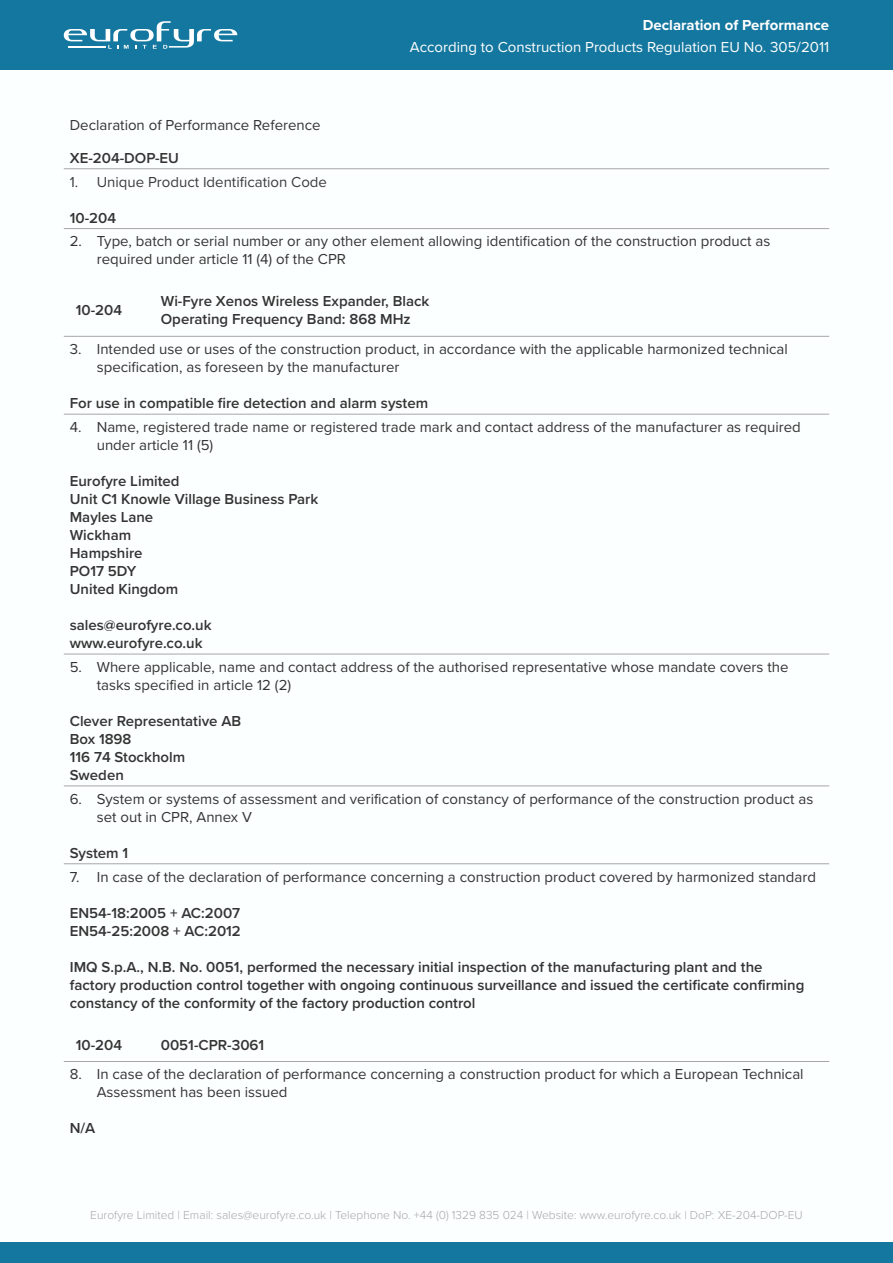
<style>
.page{position:relative;width:893px;height:1263px;background:#fff}
.page>*{position:absolute;margin:0;border:0;box-sizing:border-box;transform-origin:0 0}
.t1{font:15px/18px "Proxima Nova";color:#343434}
.Sub_Header{font:600 15px/18px "Proxima Nova";color:#343434}
.t2{font:15px "Proxima Nova";color:#fff}
.t3{font:15px "Proxima Nova";color:#3c3c3d}
.t4{font:700 15px "Proxima Nova";color:#fff}
.t5{font:300 12px "Proxima Nova";color:#a7a7a8}
</style>
<div class="page">
<div style="left:0;top:1242px;width:893px;height:21px;background:#14779f"></div>
<div style="left:0;top:0;width:893px;height:70px;background:#14779f"></div>
<svg style="left:64px;top:21px;width:173px;height:28px"></svg>
<hr style="left:64px;top:168px;width:765px;height:1px;background:#a7a7a8">
<hr style="left:64px;top:228px;width:765px;height:1px;background:#a7a7a8">
<hr style="left:64px;top:336px;width:765px;height:1px;background:#a7a7a8">
<hr style="left:64px;top:414px;width:765px;height:1px;background:#a7a7a8">
<hr style="left:64px;top:654px;width:765px;height:1px;background:#a7a7a8">
<hr style="left:64px;top:785px;width:765px;height:1px;background:#a7a7a8">
<hr style="left:64px;top:863px;width:765px;height:1px;background:#a7a7a8">
<hr style="left:64px;top:1061px;width:765px;height:1px;background:#a7a7a8">
<p class="t4" style="left:643px;top:14px;width:188px">Declaration of Performance</p>
<p class="t2" style="left:410px;top:36px;width:421px">According to Construction Products Regulation EU No. 305/2011</p>
<p class="t1" style="left:70px;top:116px;width:252px">Declaration of Performance Reference</p>
<p class="Sub_Header" style="left:70px;top:148px;width:111px">XE-204-DOP-EU</p>
<p class="t3" style="left:70px;top:170px;width:259px">1. Unique Product Identification Code</p>
<p class="Sub_Header" style="left:70px;top:208px;width:48px">10-204</p>
<p class="t1" style="left:97px;top:232px;width:675px;text-indent:-27px">2. Type, batch or serial number or any other element allowing identification of the construction product as required under article 11 (4) of the CPR</p>
<p class="Sub_Header" style="left:76px;top:301px;width:48px">10-204</p>
<p class="Sub_Header" style="left:161px;top:292px;width:270px">Wi-Fyre Xenos Wireless Expander, Black</p>
<p class="Sub_Header" style="left:161px;top:310px;width:251px">Operating Frequency Band: 868 MHz</p>
<p class="t1" style="left:97px;top:339px;width:692px;text-indent:-27px">3. Intended use or uses of the construction product, in accordance with the applicable harmonized technical specification, as foreseen by the manufacturer</p>
<p class="Sub_Header" style="left:70px;top:394px;width:360px">For use in compatible fire detection and alarm system</p>
<p class="t1" style="left:97px;top:417px;width:705px;text-indent:-27px">4. Name, registered trade name or registered trade mark and contact address of the manufacturer as required under article 11 (5)</p>
<p class="Sub_Header" style="left:70px;top:472px;width:111px">Eurofyre Limited</p>
<p class="Sub_Header" style="left:70px;top:490px;width:250px">Unit C1 Knowle Village Business Park</p>
<p class="Sub_Header" style="left:70px;top:508px;width:85px">Mayles Lane</p>
<p class="Sub_Header" style="left:70px;top:526px;width:63px">Wickham</p>
<p class="Sub_Header" style="left:70px;top:544px;width:74px">Hampshire</p>
<p class="Sub_Header" style="left:70px;top:562px;width:68px">PO17 5DY</p>
<p class="Sub_Header" style="left:70px;top:580px;width:110px">United Kingdom</p>
<p class="Sub_Header" style="left:70px;top:616px;width:143px">sales@eurofyre.co.uk</p>
<p class="Sub_Header" style="left:70px;top:634px;width:134px">www.eurofyre.co.uk</p>
<p class="t1" style="left:97px;top:657px;width:693px;text-indent:-27px">5. Where applicable, name and contact address of the authorised representative whose mandate covers the tasks specified in article 12 (2)</p>
<p class="Sub_Header" style="left:70px;top:711px;width:173px">Clever Representative AB</p>
<p class="Sub_Header" style="left:70px;top:729px;width:63px">Box 1898</p>
<p class="Sub_Header" style="left:70px;top:747px;width:117px">116 74 Stockholm</p>
<p class="Sub_Header" style="left:70px;top:765px;width:56px">Sweden</p>
<p class="t1" style="left:97px;top:789px;width:718px;text-indent:-27px">6. System or systems of assessment and verification of constancy of performance of the construction product as set out in CPR, Annex V</p>
<p class="Sub_Header" style="left:70px;top:843px;width:60px">System 1</p>
<p class="t1" style="left:70px;top:867px;width:748px">7. In case of the declaration of performance concerning a construction product covered by harmonized standard</p>
<p class="Sub_Header" style="left:70px;top:903px;width:172px">EN54-18:2005 + AC:2007</p>
<p class="Sub_Header" style="left:70px;top:921px;width:173px">EN54-25:2008 + AC:2012</p>
<p class="Sub_Header" style="left:70px;top:957px;width:736px">IMQ S.p.A., N.B. No. 0051, performed the necessary initial inspection of the manufacturing plant and the factory production control together with ongoing continuous surveillance and issued the certificate confirming constancy of the conformity of the factory production control</p>
<p class="Sub_Header" style="left:76px;top:1035px;width:48px">10-204</p>
<p class="Sub_Header" style="left:161px;top:1035px;width:105px">0051-CPR-3061</p>
<p class="t1" style="left:97px;top:1065px;width:708px;text-indent:-27px">8. In case of the declaration of performance concerning a construction product for which a European Technical<br>Assessment has been issued</p>
<p class="Sub_Header" style="left:70px;top:1119px;width:27px">N/A</p>
<p class="t5" style="left:90px;top:1206px;width:714px">Eurofyre Limited | Email: sales@eurofyre.co.uk | Telephone No. +44 (0) 1329 835 024 | Website: www.eurofyre.co.uk | DoP: XE-204-DOP-EU</p>
</div>
